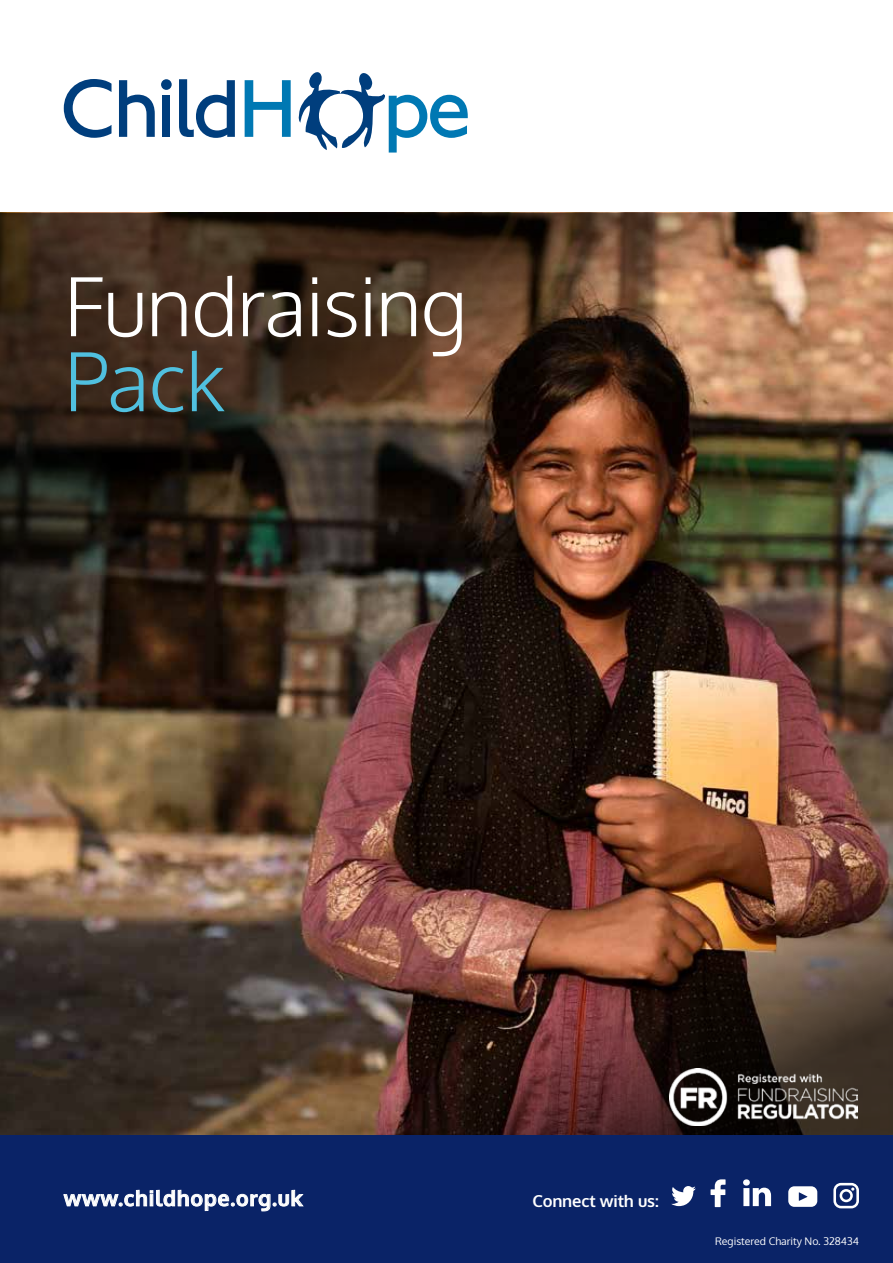
<style>
.page{position:relative;width:893px;height:1263px;background:#fff}
.page>*{position:absolute;margin:0;border:0;box-sizing:border-box;transform-origin:0 0}
.t1{font:300 81px "Oxygen";letter-spacing:-.01em;color:#fff}
.t2{font:300 81px "Oxygen";color:#50c0df}
.t3{font:700 21px "Oxygen";letter-spacing:.04em;color:#fff}
.t4{font:700 16.5px "Oxygen";letter-spacing:-.01em;color:#fff}
.t5{font:10.5px "Oxygen";color:#fff}
</style>
<div class="page">
<img style="left:0;top:213px;width:893px;height:922px">
<img style="left:0;top:748px;width:892px;height:278px">
<img style="left:279px;top:884px;width:614px;height:251px">
<div style="left:0;top:1135px;width:893px;height:128px;background:#0a2367"></div>
<svg style="left:63px;top:1190px;width:241px;height:21px"></svg>
<svg style="left:64px;top:79px;width:48px;height:59px"></svg>
<svg style="left:119px;top:80px;width:36px;height:57px"></svg>
<div style="left:162px;top:96px;width:8px;height:41px;background:#003e7d"></div>
<svg style="left:179px;top:79px;width:56px;height:59px"></svg>
<svg style="left:245px;top:80px;width:46px;height:57px"></svg>
<div style="left:161px;top:79px;width:11px;height:11px;background:#003e7d;border-radius:50%"></div>
<svg style="left:298px;top:72px;width:170px;height:81px"></svg>
<img style="left:670px;top:1068px;width:188px;height:58px">
<svg style="left:671px;top:1186px;width:25px;height:20px"></svg>
<svg style="left:711px;top:1179px;width:14px;height:28px"></svg>
<svg style="left:743px;top:1179px;width:28px;height:27px"></svg>
<svg style="left:788px;top:1186px;width:29px;height:21px"></svg>
<svg style="left:833px;top:1183px;width:26px;height:25px"></svg>
<h1 class="t1" style="left:64px;top:256px;width:405px">Fundraising</h1>
<h1 class="t2" style="left:64px;top:331px;width:163px">Pack</h1>
<h2 class="t3" style="left:64px;top:1185px;width:240px">www.childhope.org.uk</h2>
<h3 class="t4" style="left:532px;top:1190px;width:128px">Connect with us:</h3>
<p class="t5" style="left:715px;top:1234px;width:145px">Registered Charity No. 328434</p>
</div>
